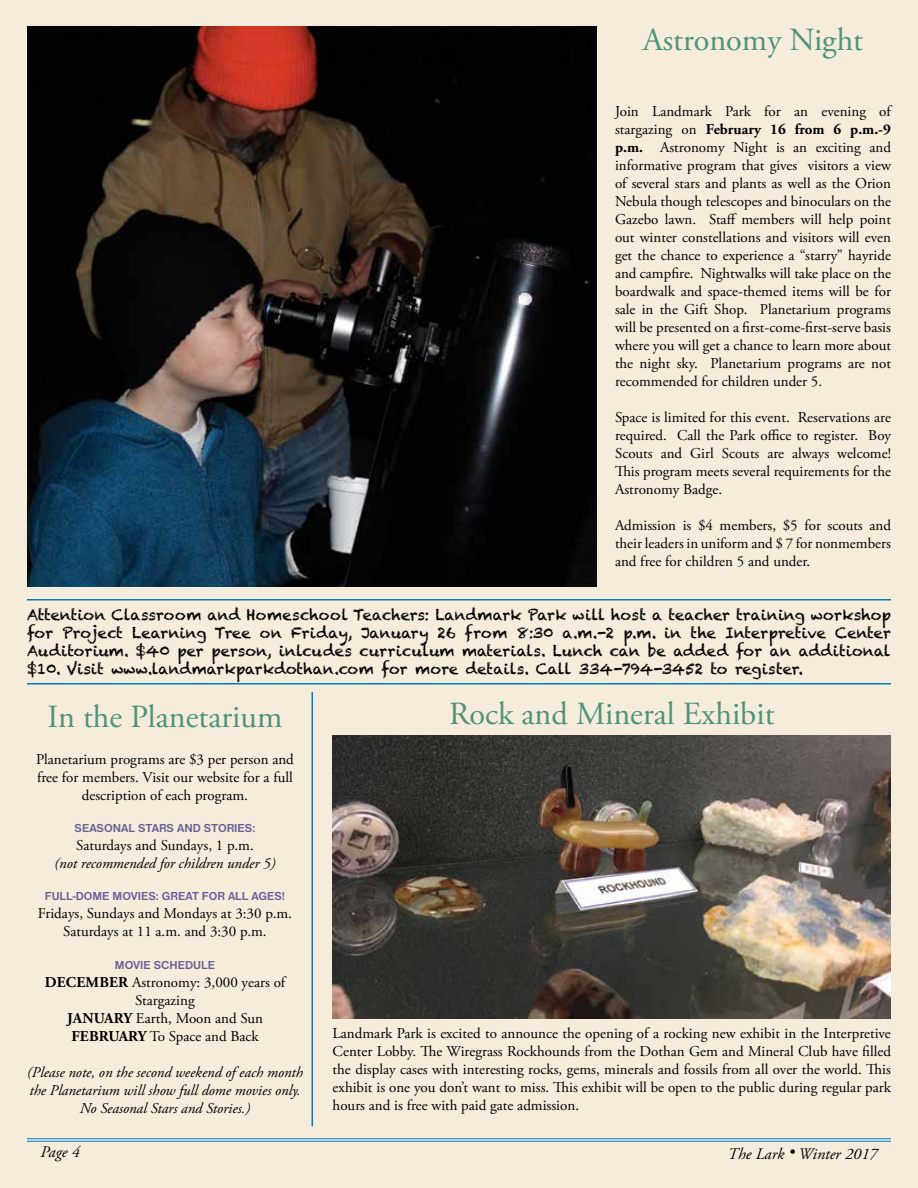
<style>
.page{position:relative;width:918px;height:1188px;background:#f6ecdc}
.page>*{position:absolute;margin:0;border:0;box-sizing:border-box;transform-origin:0 0}
.t1{font:32.25px "Adobe Garamond Pro";color:#4e9379}
.t2{font:italic 16.2px "Adobe Garamond Pro";color:#000}
.t3{font:15px/18px "Adobe Garamond Pro";color:#000;text-align:justify}
.t4{font:15px/18px "Chalkduster";color:#000;text-align:justify}
.t5{font:italic 15px/18px "Adobe Garamond Pro";color:#000;text-align:center}
.t6{font:700 12px "Nimbus San D";color:#665e95}
.s1{font-weight:700}
</style>
<div class="page">
<hr style="left:27px;top:1138px;width:864px;height:1px;background:#007dbe">
<hr style="left:27px;top:1141px;width:864px;height:1px;background:#007dbe">
<img style="left:27px;top:26px;width:570px;height:560px">
<hr style="left:27px;top:599px;width:864px;height:2px;background:#007dbe">
<hr style="left:312px;top:692px;width:1px;height:434px;background:#007dbe">
<img style="left:333px;top:735px;width:558px;height:283px">
<hr style="left:27px;top:683px;width:864px;height:1px;background:#007dbe">
<h1 class="t1" style="left:643px;top:20px;width:222px">Astronomy Night</h1>
<p class="t3" style="left:615px;top:103px;width:278px">Join Landmark Park for an evening of stargazing on <span class="s1">February 16 from 6 p.m.-9 p.m.</span> Astronomy Night is an exciting and informative program that gives visitors a view of several stars and plants as well as the Orion Nebula though telescopes and binoculars on the Gazebo lawn. Staff members will help point out winter constellations and visitors will even get the chance to experience a “starry” hayride and campfire. Nightwalks will take place on the boardwalk and space-themed items will be for sale in the Gift Shop. Planetarium programs will be presented on a first-come-first-serve basis where you will get a chance to learn more about the night sky. Planetarium programs are not recommended for children under 5.</p>
<p class="t3" style="left:615px;top:409px;width:278px">Space is limited for this event. Reservations are required. Call the Park office to register. Boy Scouts and Girl Scouts are always welcome!<br>This program meets several requirements for the Astronomy Badge.</p>
<p class="t3" style="left:615px;top:517px;width:278px">Admission is $4 members, $5 for scouts and their leaders in uniform and $ 7 for nonmembers and free for children 5 and under.</p>
<p class="t4" style="left:27px;top:606px;width:866px">Attention Classroom and Homeschool Teachers: Landmark Park will host a teacher training workshop for Project Learning Tree on Friday, January 26 from 8:30 a.m.-2 p.m. in the Interpretive Center Auditorium. $40 per person, inlcudes curriculum materials. Lunch can be added for an additional $10. Visit www.landmarkparkdothan.com for more details. Call 334-794-3452 to register.</p>
<h1 class="t1" style="left:48px;top:698px;width:236px">In the Planetarium</h1>
<p class="t3" style="left:36px;top:750px;width:259px;text-align:center">Planetarium programs are $3 per person and free for members. Visit our website for a full description of each program.</p>
<p class="t6" style="left:75px;top:821px;width:182px">SEASONAL STARS AND STORIES:</p>
<p class="t3" style="left:76px;top:837px;width:179px">Saturdays and Sundays, 1 p.m.</p>
<p class="t5" style="left:54px;top:855px;width:223px">(not recommended for children under 5)</p>
<p class="t6" style="left:45px;top:890px;width:242px">FULL-DOME MOVIES: GREAT FOR ALL AGES!</p>
<p class="t3" style="left:38px;top:905px;width:256px;text-align:center">Fridays, Sundays and Mondays at 3:30 p.m.<br>Saturdays at 11 a.m. and 3:30 p.m.</p>
<p class="t6" style="left:115px;top:958px;width:102px">MOVIE SCHEDULE</p>
<p class="t3" style="left:45px;top:974px;width:242px;text-align:center"><span class="s1">DECEMBER</span> Astronomy: 3,000 years of<br>Stargazing<br><span class="s1">JANUARY</span> Earth, Moon and Sun<br><span class="s1">FEBRUARY</span> To Space and Back</p>
<p class="t5" style="left:27px;top:1063px;width:277px">(Please note, on the second weekend of each month the Planetarium will show full dome movies only.<br>No Seasonal Stars and Stories.)</p>
<h1 class="t1" style="left:449px;top:695px;width:327px">Rock and Mineral Exhibit</h1>
<p class="t3" style="left:333px;top:1025px;width:560px">Landmark Park is excited to announce the opening of a rocking new exhibit in the Interpretive Center Lobby. The Wiregrass Rockhounds from the Dothan Gem and Mineral Club have filled the display cases with interesting rocks, gems, minerals and fossils from all over the world. This exhibit is one you don’t want to miss. This exhibit will be open to the public during regular park hours and is free with paid gate admission.</p>
<p class="t2" style="left:40px;top:1142px;width:41px">Page 4</p>
<p class="t2" style="left:728px;top:1144px;width:151px">The Lark • Winter 2017</p>
</div>
